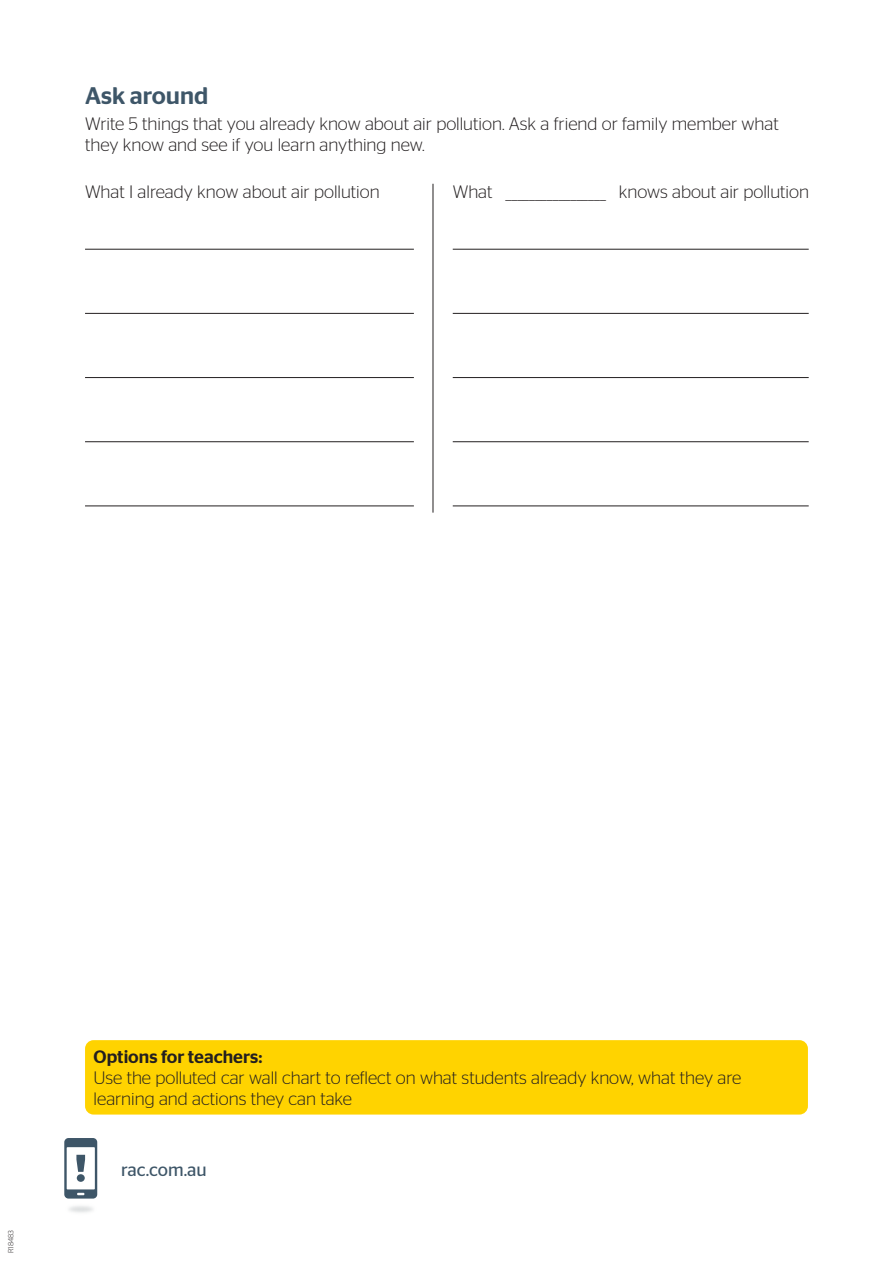
<style>
.page{position:relative;width:893px;height:1263px;background:#fff}
.page>*{position:absolute;margin:0;border:0;box-sizing:border-box;transform-origin:0 0}
.t1{font:500 24px "Stag Sans";color:#3e5668}
.Body{font:300 18px/21px "Stag Sans";color:#231f20}
.CTA{font:18px "Stag Sans";color:#3e5668}
.t2{font:300 7.5px "Stag Sans";color:#231f20}
.s1{font-weight:500}
</style>
<div class="page">
<div style="left:85px;top:1040px;width:723px;height:74px;background:#ffd300;border-radius:9px"></div>
<hr style="left:433px;top:184px;width:1px;height:329px;background:#231f20">
<hr style="left:85px;top:249px;width:329px;height:1px;background:#231f20">
<hr style="left:453px;top:249px;width:356px;height:1px;background:#231f20">
<hr style="left:85px;top:313px;width:329px;height:1px;background:#231f20">
<hr style="left:453px;top:313px;width:356px;height:1px;background:#231f20">
<hr style="left:85px;top:377px;width:329px;height:1px;background:#231f20">
<hr style="left:453px;top:377px;width:356px;height:1px;background:#231f20">
<hr style="left:85px;top:441px;width:329px;height:1px;background:#231f20">
<hr style="left:453px;top:441px;width:356px;height:1px;background:#231f20">
<hr style="left:85px;top:505px;width:329px;height:1px;background:#231f20">
<hr style="left:453px;top:505px;width:356px;height:1px;background:#231f20">
<img style="left:66px;top:1190px;width:32px;height:23px">
<svg style="left:64px;top:1138px;width:33px;height:60px"></svg>
<h3 class="t1" style="left:85px;top:82px;width:125px">Ask around</h3>
<p class="Body" style="left:85px;top:112px;width:695px">Write 5 things that you already know about air pollution. Ask a friend or family member what they know and see if you learn anything new.</p>
<p class="Body" style="left:85px;top:181px;width:296px">What I already know about air pollution</p>
<p class="Body" style="left:453px;top:181px;width:358px">What _________________ knows about air pollution</p>
<p class="t2" style="left:7px;top:1253px;width:24px;rotate:-90deg">R18483</p>
<p class="Body" style="left:94px;top:1046px;width:649px"><span class="s1">Options for teachers:<br></span>Use the polluted car wall chart to reflect on what students already know, what they are learning and actions they can take</p>
<p class="CTA" style="left:121px;top:1159px;width:87px">rac.com.au</p>
</div>
